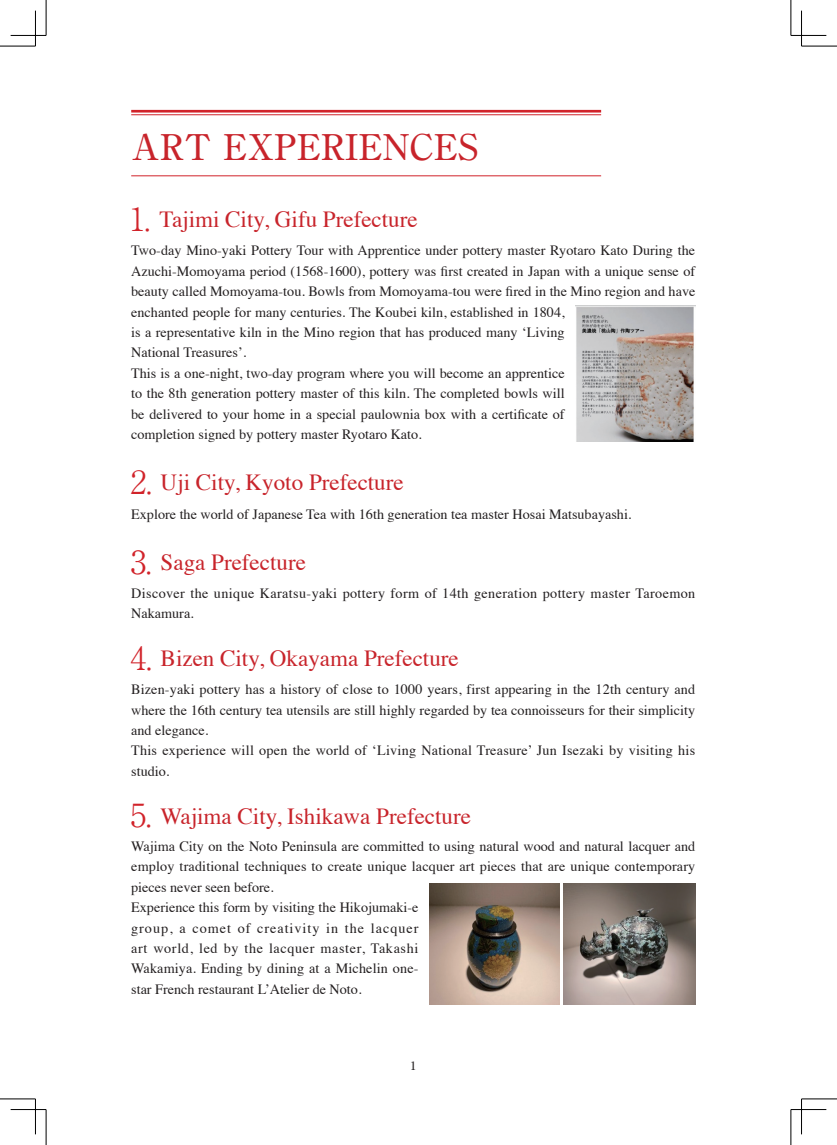
<style>
.page{position:relative;width:837px;height:1145px;background:#fff}
.page>*{position:absolute;margin:0;border:0;box-sizing:border-box;transform-origin:0 0}
.t1{font:500 35.38px "Ryumin Pr 6 N";color:#c8242b}
.t2{font:23px "Times";color:#c8242b}
.t3{font:14.12px/20.4px "Times";color:#231f20}
.t4{font:14.12px/20.4px "Times";letter-spacing:.025em;color:#231f20}
.t5{font:500 11.5px "Ryumin Pr 6 N";color:#231f20}
.s1{font-family:"Ryumin Pr 6 N";font-weight:300;font-size:31.88px;color:#d1232a}
</style>
<div class="page">
<img style="left:575px;top:305px;width:119px;height:137px">
<hr style="left:131px;top:110px;width:470px;height:3px;background:#d1232a">
<hr style="left:131px;top:114px;width:470px;height:1px;background:#d1232a">
<hr style="left:131px;top:175px;width:470px;height:1px;background:#d1232a">
<img style="left:429px;top:883px;width:130px;height:121px">
<img style="left:563px;top:883px;width:132px;height:121px">
<hr style="left:0;top:46px;width:35px;height:1px;background:#000">
<hr style="left:801px;top:46px;width:35px;height:1px;background:#000">
<hr style="left:0;top:1098px;width:35px;height:1px;background:#000">
<hr style="left:801px;top:1098px;width:35px;height:1px;background:#000">
<hr style="left:46px;top:0;width:1px;height:35px;background:#000">
<hr style="left:46px;top:1109px;width:1px;height:35px;background:#000">
<hr style="left:790px;top:0;width:1px;height:35px;background:#000">
<hr style="left:790px;top:1109px;width:1px;height:35px;background:#000">
<hr style="left:11px;top:35px;width:35px;height:1px;background:#000">
<hr style="left:790px;top:35px;width:36px;height:1px;background:#000">
<hr style="left:11px;top:1109px;width:35px;height:1px;background:#000">
<hr style="left:790px;top:1109px;width:36px;height:1px;background:#000">
<hr style="left:35px;top:11px;width:1px;height:35px;background:#000">
<hr style="left:35px;top:1098px;width:1px;height:36px;background:#000">
<hr style="left:801px;top:11px;width:1px;height:35px;background:#000">
<hr style="left:801px;top:1098px;width:1px;height:36px;background:#000">
<h1 class="t1" style="left:131px;top:119px;width:349px">ART EXPERIENCES</h1>
<h2 class="t2" style="left:129px;top:198px;width:290px"><span class="s1">1.</span> Tajimi City, Gifu Prefecture</h2>
<p class="t3" style="left:131px;top:239px;width:565px">Two-day Mino-yaki Pottery Tour with Apprentice under pottery master Ryotaro Kato During the Azuchi-Momoyama period (1568-1600), pottery was first created in Japan with a unique sense of beauty called Momoyama-tou. Bowls from Momoyama-tou were fired in the Mino region and have enchanted people for many centuries. The Koubei kiln, established in 1804,<br>is a representative kiln in the Mino region that has produced many ‘Living<br>National Treasures’.<br>This is a one-night, two-day program where you will become an apprentice<br>to the 8th generation pottery master of this kiln. The completed bowls will<br>be delivered to your home in a special paulownia box with a certificate of<br>completion signed by pottery master Ryotaro Kato.</p>
<h2 class="t2" style="left:130px;top:460px;width:275px"><span class="s1">2.</span> Uji City, Kyoto Prefecture</h2>
<p class="t3" style="left:131px;top:502px;width:501px">Explore the world of Japanese Tea with 16th generation tea master Hosai Matsubayashi.</p>
<h2 class="t2" style="left:130px;top:541px;width:177px"><span class="s1">3.</span> Saga Prefecture</h2>
<p class="t4" style="left:131px;top:581px;width:565px">Discover the unique Karatsu-yaki pottery form of 14th generation pottery master Taroemon<br>Nakamura.</p>
<h2 class="t2" style="left:130px;top:637px;width:329px"><span class="s1">4.</span> Bizen City, Okayama Prefecture</h2>
<p class="t3" style="left:131px;top:678px;width:565px">Bizen-yaki pottery has a history of close to 1000 years, first appearing in the 12th century and where the 16th century tea utensils are still highly regarded by tea connoisseurs for their simplicity and elegance.<br>This experience will open the world of ‘Living National Treasure’ Jun Isezaki by visiting his studio.</p>
<h2 class="t2" style="left:130px;top:794px;width:342px"><span class="s1">5.</span> Wajima City, Ishikawa Prefecture</h2>
<p class="t3" style="left:131px;top:835px;width:565px">Wajima City on the Noto Peninsula are committed to using natural wood and natural lacquer and employ traditional techniques to create unique lacquer art pieces that are unique contemporary pieces never seen before.<br>Experience this form by visiting the Hikojumaki-e<br>group, a comet of creativity in the lacquer<br>art world, led by the lacquer master, Takashi<br>Wakamiya. Ending by dining at a Michelin one-<br>star French restaurant L’Atelier de Noto.</p>
<p class="t5" style="left:410px;top:1056px;width:7px">1</p>
</div>
